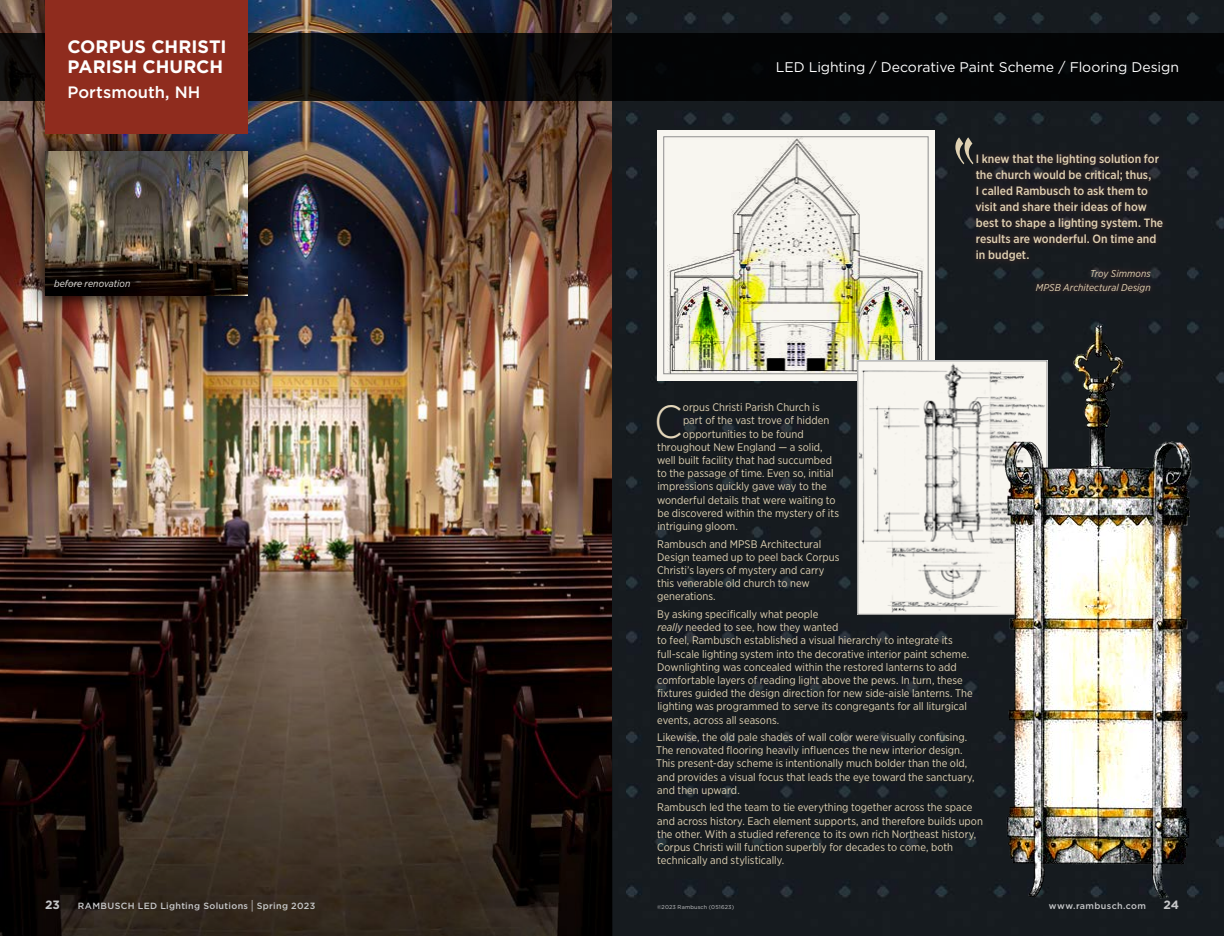
<style>
.page{position:relative;width:1224px;height:936px;background:#fff}
.page>*{position:absolute;margin:0;border:0;box-sizing:border-box;transform-origin:0 0}
.t1{font:300 46.5px "Gotham Narrow";color:#e3d6ba}
.t2{font:700 18px/20px "Gotham";color:#fff}
.t3{font:500 16.5px "Gotham";color:#fff}
.t4{font:14px "Gotham";letter-spacing:-.005em;color:#fff}
.t5{font:500 12px/16px "Gotham Narrow";color:#e0d2b3}
.t6{font:700 12px "Gotham";color:#c7c8ca}
.t7{font:11px/13.2px "Gotham Narrow";color:#e0d2b3}
.t8{font:italic 10px/14px "Gotham Narrow";letter-spacing:.005em;color:#e0d2b3;text-align:right}
.t9{font:italic 10px "Gotham Narrow";color:#e0dedd}
.t10{font:500 9px "Gotham";letter-spacing:.04em;color:#c7c8ca}
.t11{font:5.5px "Gotham";letter-spacing:.03em;color:#c7c8ca}
.s1{font-style:italic}
.s2{font-size:12.6px}
</style>
<div class="page">
<img style="left:0;top:0;width:1224px;height:936px">
<img style="left:0;top:668px;width:612px;height:268px">
<img style="left:657px;top:130px;width:278px;height:251px">
<svg style="left:858px;top:361px;width:140px;height:253px;fill:#f8f6f0"></svg>
<img style="left:998px;top:317px;width:200px;height:589px">
<div style="left:24px;top:131px;width:244px;height:185px;background:#000;opacity:.7"></div>
<img style="left:45px;top:152px;width:202px;height:144px">
<svg style="left:0;top:33px;width:1224px;height:67px;background:#050608"></svg>
<div style="left:45px;top:0;width:203px;height:133px;background:#8f2c1e"></div>
<svg style="left:37px;top:262px;width:111px;height:43px;background:#281b15"></svg>
<div style="left:969px;top:148px;width:200px;height:151px;background:#61302c;opacity:.38"></div>
<svg style="left:955px;top:137px;width:18px;height:27px"></svg>
<h2 class="t2" style="left:68px;top:37px;width:161px">CORPUS CHRISTI<br>PARISH CHURCH</h2>
<h3 class="t3" style="left:68px;top:81px;width:134px">Portsmouth, NH</h3>
<p class="t9" style="left:54px;top:277px;width:78px">before renovation</p>
<p class="t4" style="left:776px;top:58px;width:405px">LED Lighting / Decorative Paint Scheme / Flooring Design</p>
<p class="t5" style="left:975px;top:151px;width:189px">I knew that the lighting solution for the church would be critical; thus,<br>I called Rambusch to ask them to visit and share their ideas of how best to shape a lighting system. The results are wonderful. On time and in budget.</p>
<p class="t8" style="left:1036px;top:266px;width:116px">Troy Simmons<br>MPSB Architectural Design</p>
<h1 class="t1" style="left:654px;top:393px;width:30px">C</h1>
<p class="t7" style="left:683px;top:401px;width:138px">orpus Christi Parish Church is</p>
<p class="t7" style="left:683px;top:414px;width:148px">part of the vast trove of hidden</p>
<p class="t7" style="left:683px;top:427px;width:122px">opportunities to be found</p>
<p class="t7" style="left:657px;top:440px;width:167px">throughout New England — a solid,</p>
<p class="t7" style="left:657px;top:453px;width:177px">well built facility that had succumbed</p>
<p class="t7" style="left:657px;top:467px;width:178px">to the passage of time. Even so, initial</p>
<p class="t7" style="left:657px;top:480px;width:171px">impressions quickly gave way to the</p>
<p class="t7" style="left:657px;top:493px;width:180px">wonderful details that were waiting to</p>
<p class="t7" style="left:657px;top:506px;width:183px">be discovered within the mystery of its</p>
<p class="t7" style="left:657px;top:519px;width:82px">intriguing gloom.</p>
<p class="t7" style="left:657px;top:537px;width:184px">Rambusch and MPSB Architectural<br>Design teamed up to peel back Corpus<br>Christi’s layers of mystery and carry this venerable old church to new generations.</p>
<p class="t7" style="left:657px;top:607px;width:317px">By asking specifically what people<br><span class="s1">really</span> needed to see, how they wanted<br>to feel, Rambusch established a visual hierarchy to integrate its full-scale lighting system into the decorative interior paint scheme.<br>Downlighting was concealed within the restored lanterns to add comfortable layers of reading light above the pews. In turn, these fixtures guided the design direction for new side-aisle lanterns. The lighting was programmed to serve its congregants for all liturgical events, across all seasons.</p>
<p class="t7" style="left:656px;top:730px;width:320px">Likewise, the old pale shades of wall color were visually confusing.<br>The renovated flooring heavily influences the new interior design.<br>This present-day scheme is intentionally much bolder than the old, and provides a visual focus that leads the eye toward the sanctuary, and then upward.</p>
<p class="t7" style="left:657px;top:801px;width:327px">Rambusch led the team to tie everything together across the space and across history. Each element supports, and therefore builds upon the other. With a studied reference to its own rich Northeast history, Corpus Christi will function superbly for decades to come, both technically and stylistically.</p>
<p class="t6" style="left:45px;top:897px;width:16px">23</p>
<p class="t10" style="left:78px;top:900px;width:239px">RAMBUSCH LED Lighting Solutions <span class="s2">|</span> Spring 2023</p>
<p class="t11" style="left:657px;top:904px;width:79px">©2023 Rambusch (051623)</p>
<p class="t10" style="left:1049px;top:900px;width:99px">www.rambusch.com</p>
<p class="t6" style="left:1163px;top:897px;width:17px">24</p>
</div>
